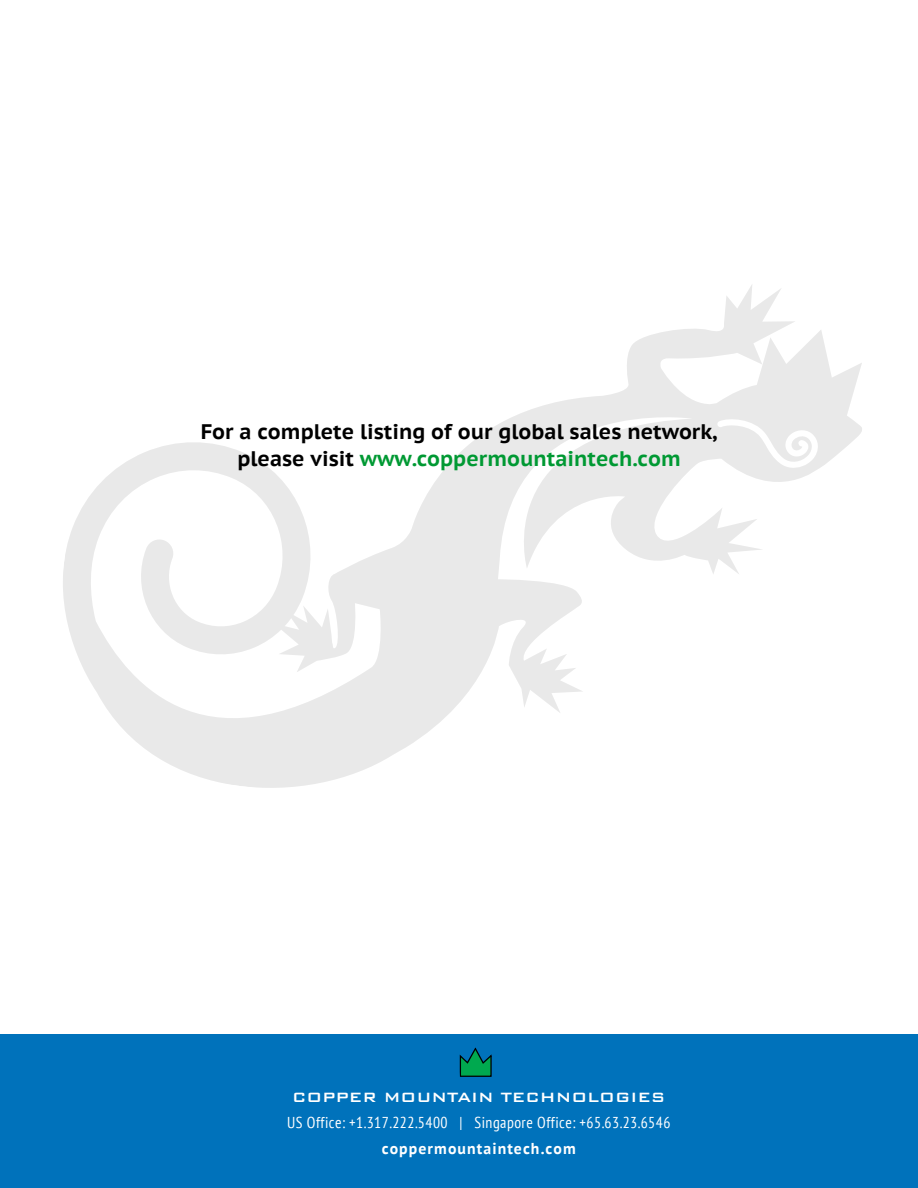
<style>
.page{position:relative;width:918px;height:1188px;background:#fff}
.page>*{position:absolute;margin:0;border:0;box-sizing:border-box;transform-origin:0 0}
.t1{font:700 21px/27px "PT Sans Caption";color:#000;text-align:center}
.t2{font:500 18px "Bank Gothic BT";color:#fff}
.t3{font:condensed 15.75px "PT Sans";letter-spacing:.03em;color:#fff}
.t4{font:700 15.75px "PT Sans";letter-spacing:.07em;color:#fff}
.s1{color:#093}
</style>
<div class="page">
<svg style="left:63px;top:285px;width:799px;height:503px"></svg>
<div style="left:0;top:1034px;width:918px;height:154px;background:#0072bb"></div>
<svg style="left:459px;top:1047px;width:33px;height:30px"></svg>
<p class="t1" style="left:201px;top:419px;width:518px">For a complete listing of our global sales network, please visit <span class="s1">www.coppermountaintech.com</span></p>
<p class="t2" style="left:292px;top:1088px;width:375px">COPPER MOUNTAIN TECHNOLOGIES</p>
<p class="t3" style="left:287px;top:1114px;width:385px">US Office: +1.317.222.5400 | Singapore Office: +65.63.23.6546</p>
<p class="t4" style="left:382px;top:1140px;width:196px">coppermountaintech.com</p>
</div>
